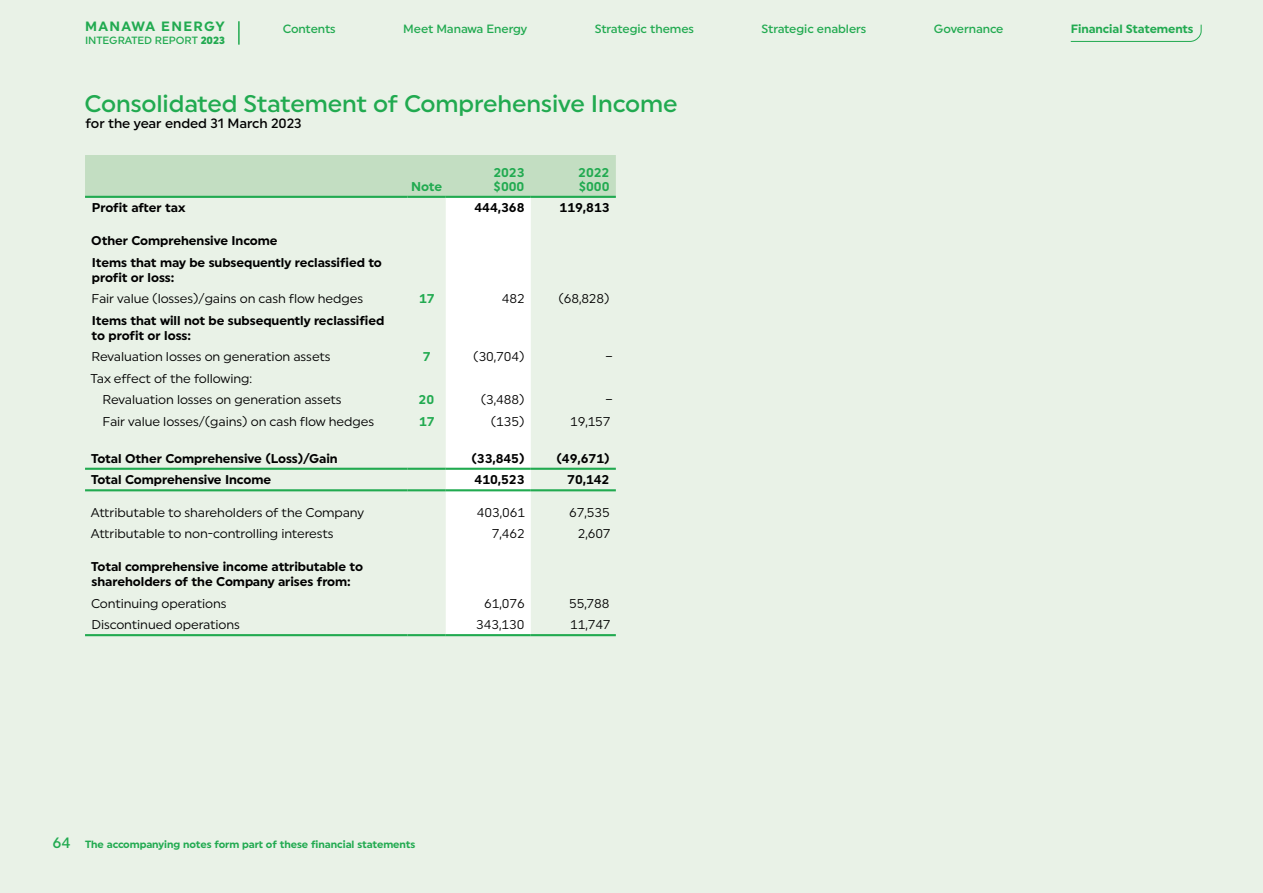
<style>
.page{position:relative;width:1263px;height:893px;background:#e9f2e7}
.page>*{position:absolute;margin:0;border:0;box-sizing:border-box;transform-origin:0 0}
.t1{font:500 24px "Uniform";letter-spacing:-.005em;color:#21aa50}
.t2{font:500 15px "Uniform";color:#21aa50}
.t3{font:500 13.5px "Uniform";letter-spacing:-.005em;color:#000}
.t4{font:700 13.5px "Uniform";letter-spacing:.1em;color:#21aa50}
.t5{font:12.75px/21.6px "Uniform";letter-spacing:-.005em;color:#000}
.t6{font:700 12.75px/15px "Uniform";letter-spacing:-.005em;color:#000}
.t7{font:700 12.75px/13.5px "Uniform";letter-spacing:-.005em;color:#21aa50}
.t8{font:500 12px "Uniform";letter-spacing:-.005em;color:#21aa50}
.t9{font:700 12px "Uniform";letter-spacing:-.005em;color:#21aa50}
.t10{font:700 10.5px "Uniform";letter-spacing:-.005em;color:#21aa50}
.t11{font:500 10.5px "Uniform";letter-spacing:-.005em;color:#21aa50}
.s1{font-weight:900}
</style>
<div class="page">
<svg style="left:85px;top:155px;width:531px;height:479px"></svg>
<hr style="left:85px;top:634px;width:322px;height:2px;background:#21aa50">
<hr style="left:407px;top:634px;width:39px;height:2px;background:#21aa50">
<hr style="left:531px;top:634px;width:85px;height:2px;background:#21aa50">
<hr style="left:85px;top:468px;width:322px;height:2px;background:#21aa50">
<hr style="left:407px;top:468px;width:39px;height:2px;background:#21aa50">
<hr style="left:531px;top:468px;width:85px;height:2px;background:#21aa50">
<hr style="left:85px;top:489px;width:322px;height:2px;background:#21aa50">
<hr style="left:407px;top:489px;width:39px;height:2px;background:#21aa50">
<hr style="left:531px;top:489px;width:85px;height:2px;background:#21aa50">
<hr style="left:85px;top:196px;width:322px;height:2px;background:#21aa50">
<hr style="left:407px;top:196px;width:39px;height:2px;background:#21aa50">
<hr style="left:531px;top:196px;width:85px;height:2px;background:#21aa50">
<hr style="left:446px;top:196px;width:85px;height:2px;background:#21aa50">
<hr style="left:446px;top:468px;width:85px;height:2px;background:#21aa50">
<hr style="left:446px;top:489px;width:85px;height:2px;background:#21aa50">
<hr style="left:446px;top:634px;width:85px;height:2px;background:#21aa50">
<svg style="left:1070px;top:24px;width:132px;height:18px"></svg>
<hr style="left:238px;top:21px;width:2px;height:24px;background:#21aa50">
<p class="t4" style="left:85px;top:19px;width:141px">MANAWA ENERGY</p>
<p class="t8" style="left:283px;top:22px;width:54px">Contents</p>
<p class="t8" style="left:403px;top:22px;width:126px">Meet Manawa Energy</p>
<p class="t8" style="left:595px;top:22px;width:101px">Strategic themes</p>
<p class="t8" style="left:761px;top:22px;width:106px">Strategic enablers</p>
<p class="t8" style="left:934px;top:22px;width:71px">Governance</p>
<p class="t9" style="left:1071px;top:22px;width:124px">Financial Statements</p>
<p class="t11" style="left:85px;top:34px;width:141px">INTEGRATED REPORT <span class="s1">2023</span></p>
<h1 class="t1" style="left:85px;top:89px;width:594px">Consolidated Statement of Comprehensive Income</h1>
<p class="t3" style="left:86px;top:115px;width:218px">for the year ended 31 March 2023</p>
<p class="t7" style="left:411px;top:179px;width:32px">Note</p>
<p class="t7" style="left:493px;top:166px;width:33px">2023 $000</p>
<p class="t7" style="left:578px;top:166px;width:33px">2022 $000</p>
<p class="t6" style="left:92px;top:200px;width:95px">Profit after tax</p>
<p class="t6" style="left:474px;top:200px;width:52px">444,368</p>
<p class="t6" style="left:560px;top:200px;width:52px">119,813</p>
<p class="t6" style="left:91px;top:229px;width:292px;line-height:21.6px">Other Comprehensive Income<br>Items that may be subsequently reclassified to</p>
<p class="t6" style="left:92px;top:269px;width:84px">profit or loss:</p>
<p class="t5" style="left:92px;top:288px;width:273px">Fair value (losses)/gains on cash flow hedges</p>
<p class="t7" style="left:419px;top:292px;width:17px">17</p>
<p class="t5" style="left:502px;top:288px;width:25px">482</p>
<p class="t5" style="left:558px;top:288px;width:53px">(68,828)</p>
<p class="t6" style="left:92px;top:312px;width:294px">Items that will not be subsequently reclassified to profit or loss:</p>
<p class="t5" style="left:92px;top:346px;width:241px">Revaluation losses on generation assets</p>
<p class="t7" style="left:423px;top:350px;width:9px">7</p>
<p class="t5" style="left:473px;top:346px;width:53px">(30,704)</p>
<p class="t5" style="left:606px;top:346px;width:9px">–</p>
<p class="t5" style="left:103px;top:367px;width:241px;text-indent:-12px">Tax effect of the following:<br>Revaluation losses on generation assets</p>
<p class="t7" style="left:419px;top:393px;width:17px">20</p>
<p class="t5" style="left:481px;top:389px;width:45px">(3,488)</p>
<p class="t5" style="left:606px;top:389px;width:9px">–</p>
<p class="t5" style="left:103px;top:410px;width:273px">Fair value losses/(gains) on cash flow hedges</p>
<p class="t7" style="left:419px;top:414px;width:17px">17</p>
<p class="t5" style="left:491px;top:410px;width:35px">(135)</p>
<p class="t5" style="left:570px;top:410px;width:42px">19,157</p>
<p class="t6" style="left:91px;top:451px;width:248px">Total Other Comprehensive (Loss)/Gain</p>
<p class="t6" style="left:471px;top:451px;width:55px">(33,845)</p>
<p class="t6" style="left:556px;top:451px;width:55px">(49,671)</p>
<p class="t6" style="left:91px;top:472px;width:181px">Total Comprehensive Income</p>
<p class="t6" style="left:474px;top:472px;width:52px">410,523</p>
<p class="t6" style="left:567px;top:472px;width:44px">70,142</p>
<p class="t5" style="left:91px;top:501px;width:275px">Attributable to shareholders of the Company</p>
<p class="t5" style="left:477px;top:501px;width:50px">403,061</p>
<p class="t5" style="left:569px;top:501px;width:42px">67,535</p>
<p class="t5" style="left:91px;top:523px;width:244px">Attributable to non-controlling interests</p>
<p class="t5" style="left:492px;top:523px;width:34px">7,462</p>
<p class="t5" style="left:578px;top:523px;width:34px">2,607</p>
<p class="t6" style="left:91px;top:559px;width:273px">Total comprehensive income attributable to shareholders of the Company arises from:</p>
<p class="t5" style="left:91px;top:592px;width:137px">Continuing operations</p>
<p class="t5" style="left:484px;top:592px;width:42px">61,076</p>
<p class="t5" style="left:569px;top:592px;width:42px">55,788</p>
<p class="t5" style="left:92px;top:614px;width:150px">Discontinued operations</p>
<p class="t5" style="left:476px;top:614px;width:50px">343,130</p>
<p class="t5" style="left:570px;top:614px;width:42px">11,747</p>
<p class="t2" style="left:52px;top:834px;width:20px">64</p>
<p class="t10" style="left:85px;top:838px;width:332px">The accompanying notes form part of these financial statements</p>
</div>
